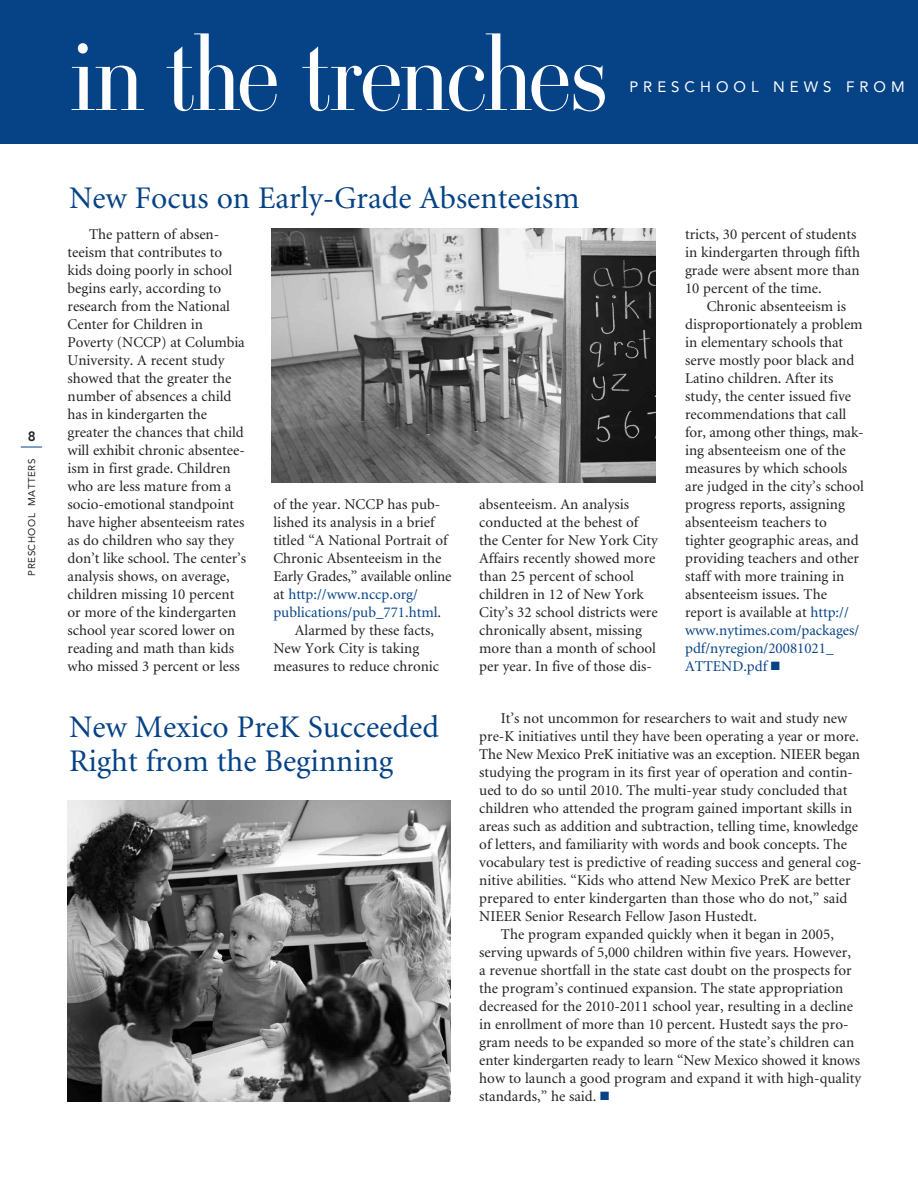
<style>
.page{position:relative;width:918px;height:1188px;background:#fff}
.page>*{position:absolute;margin:0;border:0;box-sizing:border-box;transform-origin:0 0}
.t1{font:120px "Didot Display Regular Tdi";letter-spacing:-.035em;color:#fff}
.t2{font:31.5px/34.5px "Minion";color:#054286}
.t3{font:15px/18px "Minion";color:#231f20}
.t4{font:15px "Minion";color:#054286}
.t5{font:15px "Avenir";letter-spacing:.335em;color:#fff}
.t6{font:800 13.5px "Avenir";color:#231f20}
.t7{font:9.75px "Avenir";letter-spacing:.055em;color:#231f20}
.s1{color:#231f20}
.s2{color:#054286}
</style>
<div class="page">
<svg style="left:21px;top:447px;width:21px;height:1px"></svg>
<div style="left:0;top:0;width:918px;height:144px;background:#054286"></div>
<img style="left:272px;top:228px;width:383px;height:255px">
<img style="left:68px;top:801px;width:383px;height:300px">
<p class="t6" style="left:28px;top:431px;width:9px">8</p>
<p class="t7" style="left:28px;top:576px;width:118px;rotate:-90deg">PRESCHOOL MATTERS</p>
<h1 class="t1" style="left:68px;top:-2px;width:542px">in the trenches</h1>
<p class="t5" style="left:629px;top:81px;width:277px">PRESCHOOL NEWS FROM</p>
<h2 class="t2" style="left:69px;top:184px;width:512px">New Focus on Early-Grade Absenteeism</h2>
<p class="t3" style="left:67px;top:227px;width:180px;text-indent:22px">The pattern of absen&shy;teeism that contributes to kids doing poorly in school begins early, according to research from the National<br>Center for Children in<br>Poverty (NCCP) at Columbia<br>University. A recent study showed that the greater the number of absences a child has in kindergarten the greater the chances that child will exhibit chronic absentee&shy;ism in first grade. Children who are less mature from a socio-emotional standpoint have higher absenteeism rates as do children who say they don’t like school. The center’s analysis shows, on average, children missing 10 percent or more of the kindergarten school year scored lower on reading and math than kids who missed 3 percent or less</p>
<p class="t3" style="left:273px;top:496px;width:169px">of the year. NCCP has pub-</p>
<p class="t3" style="left:273px;top:514px;width:163px">lished its analysis in a brief</p>
<p class="t3" style="left:273px;top:532px;width:176px">titled “A National Portrait of</p>
<p class="t3" style="left:273px;top:550px;width:170px">Chronic Absenteeism in the</p>
<p class="t3" style="left:273px;top:568px;width:180px">Early Grades,” available online</p>
<p class="t4" style="left:273px;top:588px;width:146px"><span class="s1">at</span> http://www.nccp.org/</p>
<p class="t4" style="left:273px;top:606px;width:169px">publications/pub_771.html<span class="s1">.</span></p>
<p class="t3" style="left:295px;top:622px;width:141px">Alarmed by these facts,</p>
<p class="t3" style="left:273px;top:640px;width:147px">New York City is taking</p>
<p class="t3" style="left:273px;top:658px;width:167px">measures to reduce chronic</p>
<p class="t3" style="left:479px;top:496px;width:180px">absenteeism. An analysis conducted at the behest of the Center for New York City<br>Affairs recently showed more than 25 percent of school children in 12 of New York<br>City’s 32 school districts were chronically absent, missing more than a month of school per year. In five of those dis-</p>
<p class="t3" style="left:685px;top:227px;width:177px">tricts, 30 percent of students in kindergarten through fifth grade were absent more than<br>10 percent of the time.</p>
<p class="t3" style="left:685px;top:299px;width:180px;text-indent:22px">Chronic absenteeism is disproportionately a problem in elementary schools that serve mostly poor black and<br>Latino children. After its study, the center issued five recommendations that call for, among other things, mak&shy;ing absenteeism one of the measures by which schools are judged in the city’s school progress reports, assigning absenteeism teachers to tighter geographic areas, and providing teachers and other staff with more training in absenteeism issues. The report is available at <span class="s2">http:// www.nytimes.com/packages/ pdf/nyregion/20081021_<br>ATTEND.pdf</span> <span class="s2">■</span></p>
<h2 class="t2" style="left:69px;top:712px;width:372px">New Mexico PreK Succeeded<br>Right from the Beginning</h2>
<p class="t3" style="left:501px;top:711px;width:348px">It’s not uncommon for researchers to wait and study new</p>
<p class="t3" style="left:479px;top:729px;width:381px">pre-K initiatives until they have been operating a year or more.</p>
<p class="t3" style="left:479px;top:747px;width:382px">The New Mexico PreK initiative was an exception. NIEER began</p>
<p class="t3" style="left:479px;top:765px;width:375px">studying the program in its first year of operation and contin-</p>
<p class="t3" style="left:479px;top:783px;width:370px">ued to do so until 2010. The multi-year study concluded that</p>
<p class="t3" style="left:479px;top:801px;width:374px">children who attended the program gained important skills in</p>
<p class="t3" style="left:479px;top:819px;width:380px">areas such as addition and subtraction, telling time, knowledge</p>
<p class="t3" style="left:479px;top:837px;width:369px">of letters, and familiarity with words and book concepts. The</p>
<p class="t3" style="left:479px;top:855px;width:384px">vocabulary test is predictive of reading success and general cog-</p>
<p class="t3" style="left:479px;top:873px;width:373px">nitive abilities. “Kids who attend New Mexico PreK are better</p>
<p class="t3" style="left:479px;top:891px;width:370px">prepared to enter kindergarten than those who do not,” said</p>
<p class="t3" style="left:479px;top:909px;width:279px">NIEER Senior Research Fellow Jason Hustedt.</p>
<p class="t3" style="left:501px;top:927px;width:335px">The program expanded quickly when it began in 2005,</p>
<p class="t3" style="left:479px;top:945px;width:373px">serving upwards of 5,000 children within five years. However,</p>
<p class="t3" style="left:479px;top:963px;width:374px">a revenue shortfall in the state cast doubt on the prospects for</p>
<p class="t3" style="left:479px;top:981px;width:366px">the program’s continued expansion. The state appropriation</p>
<p class="t3" style="left:479px;top:999px;width:375px">decreased for the 2010-2011 school year, resulting in a decline</p>
<p class="t3" style="left:479px;top:1017px;width:371px">in enrollment of more than 10 percent. Hustedt says the pro-</p>
<p class="t3" style="left:479px;top:1035px;width:376px">gram needs to be expanded so more of the state’s children can</p>
<p class="t3" style="left:479px;top:1053px;width:382px">enter kindergarten ready to learn “New Mexico showed it knows</p>
<p class="t3" style="left:479px;top:1071px;width:383px">how to launch a good program and expand it with high-quality</p>
<p class="t3" style="left:479px;top:1089px;width:132px">standards,” he said. <span class="s2">■</span></p>
</div>
